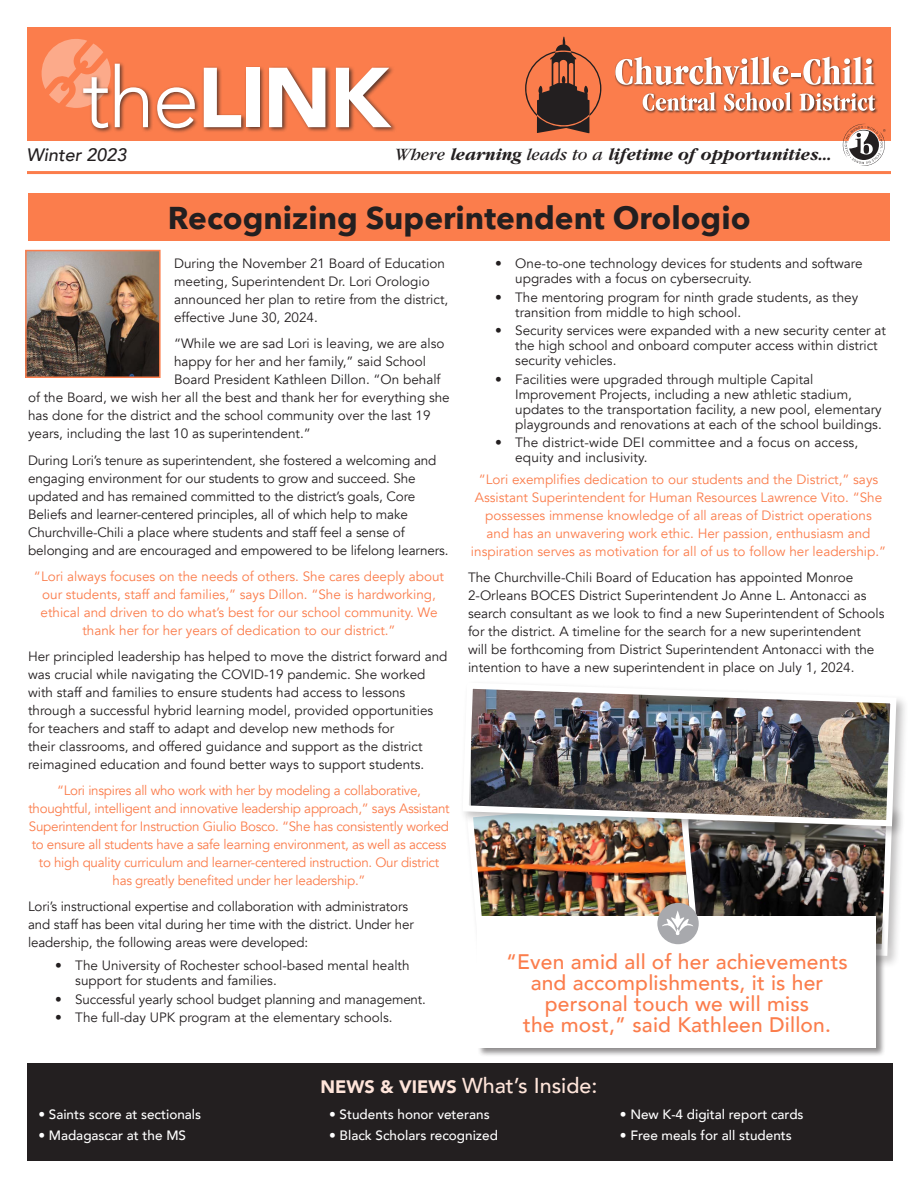
<style>
.page{position:relative;width:918px;height:1188px;background:#fff}
.page>*{position:absolute;margin:0;border:0;box-sizing:border-box;transform-origin:0 0}
.t1{font:900 84px "Avenir";color:#fff}
.headline{font:700 31.5px "Avenir Next";color:#231f20}
.t2{font:500 21.6px "Avenir";color:#ffe5da}
.quote{font:500 21px/21px "Avenir";letter-spacing:.01em;color:#fb7d4c;text-align:center}
.text{font:italic 700 18px "Garamond";color:#231f20}
.t3{font:italic 500 18px "Avenir";color:#231f20}
.text-2{font:13.5px/18px "Avenir";color:#231f20}
.text-3{font:13.5px/18px "Avenir";color:#fb7d4c;text-align:center}
.text-4{font:13.5px/18px "Avenir";letter-spacing:-.02em;color:#fb7d4c;text-align:center}
.t4{font:500 13.5px "Avenir";color:#fff}
.s1{font-weight:300}
.s2{font-weight:400}
.s3{font-weight:900;font-size:18px}
</style>
<div class="page">
<div style="left:675px;top:797px;width:230px;height:172px;background:#231f20;opacity:.3"></div>
<div style="left:477px;top:915px;width:409px;height:142px;background:#231f20;opacity:.5"></div>
<div style="left:477px;top:916px;width:399px;height:131px;background:#fff"></div>
<div style="left:27px;top:27px;width:864px;height:113px;background:#fb7d4c"></div>
<div style="left:615px;top:56px;width:262px;height:32px;background:#231f20;opacity:.75"></div>
<svg style="left:615px;top:57px;width:173px;height:28px"></svg>
<hr style="left:791px;top:73px;width:10px;height:4px;background:#fff">
<svg style="left:803px;top:57px;width:71px;height:28px"></svg>
<div style="left:642px;top:91px;width:236px;height:22px;background:#231f20;opacity:.75"></div>
<svg style="left:643px;top:92px;width:73px;height:19px"></svg>
<svg style="left:724px;top:92px;width:68px;height:19px"></svg>
<svg style="left:799px;top:93px;width:76px;height:18px"></svg>
<svg style="left:525px;top:37px;width:76px;height:96px"></svg>
<svg style="left:843px;top:124px;width:43px;height:42px"></svg>
<svg style="left:41px;top:39px;width:67px;height:69px"></svg>
<div style="left:81px;top:61px;width:316px;height:73px;background:#231f20;opacity:.75"></div>
<hr style="left:27px;top:171px;width:864px;height:3px;background:#fb7d4c">
<img style="left:475px;top:839px;width:421px;height:124px">
<div style="left:27px;top:1063px;width:866px;height:98px;background:#231f20"></div>
<div style="left:28px;top:193px;width:862px;height:47px;background:#fb7d4c"></div>
<img style="left:28px;top:253px;width:130px;height:122px">
<div style="left:25px;top:250px;width:136px;height:128px;border:2px solid #fb7d4c"></div>
<div style="left:460px;top:680px;width:449px;height:159px;background:#231f20;opacity:.3"></div>
<img style="left:460px;top:680px;width:440px;height:149px">
<p class="t1" style="left:82px;top:26px;width:309px"><span class="s1">the</span>LINK</p>
<p class="t3" style="left:26px;top:144px;width:102px">Winter 2023</p>
<p class="text" style="left:395px;top:145px;width:438px"><span class="s2">Where</span> learning <span class="s2">leads to a</span> lifetime of opportunities...</p>
<p class="headline" style="left:168px;top:191px;width:584px">Recognizing Superintendent Orologio</p>
<p class="text-2" style="left:174px;top:255px;width:276px">During the November 21 Board of Education meeting, Superintendent Dr. Lori Orologio announced her plan to retire from the district, effective June 30, 2024.</p>
<p class="text-2" style="left:174px;top:335px;width:272px">“While we are sad Lori is leaving, we are also</p>
<p class="text-2" style="left:174px;top:353px;width:254px">happy for her and her family,” said School</p>
<p class="text-2" style="left:174px;top:371px;width:268px">Board President Kathleen Dillon. “On behalf</p>
<p class="text-2" style="left:28px;top:389px;width:423px">of the Board, we wish her all the best and thank her for everything she</p>
<p class="text-2" style="left:28px;top:407px;width:404px">has done for the district and the school community over the last 19</p>
<p class="text-2" style="left:28px;top:425px;width:284px">years, including the last 10 as superintendent.”</p>
<p class="text-2" style="left:28px;top:451px;width:422px">During Lori’s tenure as superintendent, she fostered a welcoming and engaging environment for our students to grow and succeed. She updated and has remained committed to the district’s goals, Core Beliefs and learner-centered principles, all of which help to make Churchville-Chili a place where students and staff feel a sense of belonging and are encouraged and empowered to be lifelong learners.</p>
<p class="text-3" style="left:34px;top:567px;width:412px">“Lori always focuses on the needs of others. She cares deeply about our students, staff and families,” says Dillon. “She is hardworking, ethical and driven to do what’s best for our school community. We thank her for her years of dedication to our district.”</p>
<p class="text-2" style="left:28px;top:647px;width:421px">Her principled leadership has helped to move the district forward and was crucial while navigating the COVID-19 pandemic. She worked with staff and families to ensure students had access to lessons through a successful hybrid learning model, provided opportunities for teachers and staff to adapt and develop new methods for<br>their classrooms, and offered guidance and support as the district reimagined education and found better ways to support students.</p>
<p class="text-4" style="left:28px;top:781px;width:423px">“Lori inspires all who work with her by modeling a collaborative, thoughtful, intelligent and innovative leadership approach,” says Assistant Superintendent for Instruction Giulio Bosco. “She has consistently worked to ensure all students have a safe learning environment, as well as access to high quality curriculum and learner-centered instruction. Our district has greatly benefited under her leadership.”</p>
<p class="text-2" style="left:28px;top:898px;width:387px">Lori’s instructional expertise and collaboration with administrators and staff has been vital during her time with the district. Under her leadership, the following areas were developed:</p>
<p class="text-2" style="left:75px;top:958px;width:336px;line-height:15px;text-indent:-20px">• The University of Rochester school-based mental health support for students and families.</p>
<p class="text-2" style="left:55px;top:990px;width:372px">• Successful yearly school budget planning and management.</p>
<p class="text-2" style="left:55px;top:1009px;width:339px">• The full-day UPK program at the elementary schools.</p>
<p class="text-2" style="left:515px;top:256px;width:349px;line-height:15px;text-indent:-20px">• One-to-one technology devices for students and software upgrades with a focus on cybersecruity.</p>
<p class="text-2" style="left:515px;top:290px;width:344px;line-height:15px;text-indent:-20px">• The mentoring program for ninth grade students, as they transition from middle to high school.</p>
<p class="text-2" style="left:515px;top:323px;width:372px;line-height:15px;text-indent:-20px">• Security services were expanded with a new security center at the high school and onboard computer access within district security vehicles.</p>
<p class="text-2" style="left:515px;top:372px;width:368px;line-height:15px;text-indent:-20px">• Facilities were upgraded through multiple Capital Improvement Projects, including a new athletic stadium, updates to the transportation facility, a new pool, elementary playgrounds and renovations at each of the school buildings.</p>
<p class="text-2" style="left:515px;top:436px;width:345px;line-height:15px;text-indent:-20px">• The district-wide DEI committee and a focus on access, equity and inclusivity.</p>
<p class="text-3" style="left:471px;top:471px;width:417px">“Lori exemplifies dedication to our students and the District,” says Assistant Superintendent for Human Resources Lawrence Vito. “She possesses immense knowledge of all areas of District operations<br>and has an unwavering work ethic. Her passion, enthusiasm and inspiration serves as motivation for all of us to follow her leadership.”</p>
<p class="text-2" style="left:468px;top:569px;width:418px">The Churchville-Chili Board of Education has appointed Monroe 2-Orleans BOCES District Superintendent Jo Anne L. Antonacci as search consultant as we look to find a new Superintendent of Schools for the district. A timeline for the search for a new superintendent<br>will be forthcoming from District Superintendent Antonacci with the intention to have a new superintendent in place on July 1, 2024.</p>
<p class="quote" style="left:506px;top:950px;width:343px">“Even amid all of her achievements and accomplishments, it is her personal touch we will miss<br>the most,” said Kathleen Dillon.</p>
<p class="t4" style="left:38px;top:1102px;width:164px">• Saints score at sectionals</p>
<p class="t4" style="left:38px;top:1123px;width:149px">• Madagascar at the MS</p>
<p class="t2" style="left:320px;top:1067px;width:279px"><span class="s3">NEWS &amp; VIEWS</span> What’s Inside:</p>
<p class="t4" style="left:329px;top:1102px;width:162px">• Students honor veterans</p>
<p class="t4" style="left:329px;top:1123px;width:170px">• Black Scholars recognized</p>
<p class="t4" style="left:620px;top:1102px;width:185px">• New K-4 digital report cards</p>
<p class="t4" style="left:620px;top:1123px;width:174px">• Free meals for all students</p>
</div>
